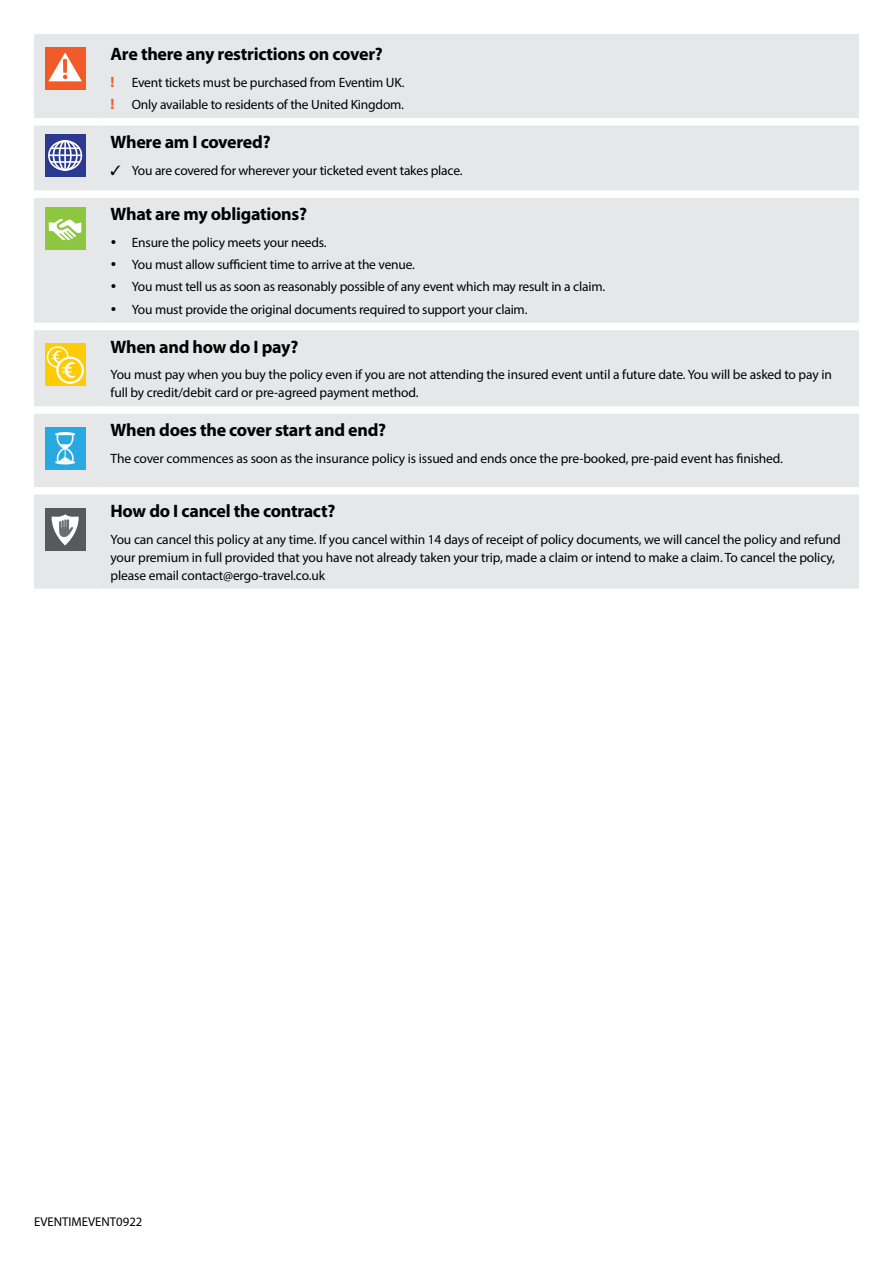
<style>
.page{position:relative;width:893px;height:1263px;background:#fff}
.page>*{position:absolute;margin:0;border:0;box-sizing:border-box;transform-origin:0 0}
.t1{font:700 18px "Myriad Pro";letter-spacing:-.015em;color:#000}
.t2{font:13.5px/22.2px "Myriad Pro";letter-spacing:-.015em;color:#000}
.t3{font:12.75px "Myriad Pro";color:#000}
.s1{font-weight:700;font-size:15px;color:#f1592a}
</style>
<div class="page">
<div style="left:34px;top:34px;width:825px;height:555px;background:#e6e7e8"></div>
<div style="left:34px;top:118px;width:64px;height:8px;background:#fff"></div>
<div style="left:98px;top:118px;width:761px;height:8px;background:#fff"></div>
<div style="left:34px;top:190px;width:64px;height:8px;background:#fff"></div>
<div style="left:98px;top:190px;width:761px;height:8px;background:#fff"></div>
<div style="left:34px;top:323px;width:64px;height:7px;background:#fff"></div>
<div style="left:98px;top:323px;width:761px;height:7px;background:#fff"></div>
<div style="left:34px;top:406px;width:64px;height:8px;background:#fff"></div>
<div style="left:98px;top:406px;width:761px;height:8px;background:#fff"></div>
<div style="left:34px;top:487px;width:64px;height:8px;background:#fff"></div>
<div style="left:98px;top:487px;width:761px;height:8px;background:#fff"></div>
<div style="left:45px;top:47px;width:41px;height:42px;background:#f15a29"></div>
<svg style="left:48px;top:53px;width:34px;height:28px"></svg>
<svg style="left:45px;top:135px;width:41px;height:42px"></svg>
<div style="left:48px;top:140px;width:34px;height:31px;border:2px solid #fff;border-radius:50%"></div>
<div style="left:53px;top:140px;width:25px;height:31px;border:2px solid #fff;border-radius:50%"></div>
<div style="left:59px;top:140px;width:13px;height:31px;border:2px solid #fff;border-radius:50%"></div>
<hr style="left:64px;top:141px;width:2px;height:30px;background:#fff">
<hr style="left:51px;top:147px;width:29px;height:2px;background:#fff">
<hr style="left:51px;top:161px;width:29px;height:2px;background:#fff">
<hr style="left:49px;top:154px;width:32px;height:2px;background:#fff">
<div style="left:45px;top:207px;width:41px;height:43px;background:#8dc63f"></div>
<svg style="left:49px;top:218px;width:33px;height:23px"></svg>
<svg style="left:45px;top:343px;width:41px;height:43px"></svg>
<div style="left:47px;top:346px;width:22px;height:22px;border:2px solid #fff;border-radius:50%"></div>
<svg style="left:57px;top:358px;width:26px;height:25px"></svg>
<div style="left:56px;top:357px;width:28px;height:27px;border:2px solid #fff;border-radius:50%"></div>
<svg style="left:51px;top:350px;width:25px;height:29px"></svg>
<div style="left:45px;top:427px;width:41px;height:43px;background:#28aae1"></div>
<svg style="left:55px;top:432px;width:20px;height:33px"></svg>
<div style="left:45px;top:508px;width:41px;height:42px;background:#58595b"></div>
<svg style="left:52px;top:514px;width:27px;height:31px"></svg>
<svg style="left:112px;top:240px;width:4px;height:4px"></svg>
<svg style="left:112px;top:262px;width:4px;height:4px"></svg>
<svg style="left:112px;top:284px;width:4px;height:4px"></svg>
<svg style="left:112px;top:307px;width:4px;height:4px"></svg>
<h1 class="t1" style="left:111px;top:42px;width:274px">Are there any restrictions on cover?</h1>
<p class="t2" style="left:111px;top:71px;width:296px"><span class="s1">!</span> Event tickets must be purchased from Eventim UK. <span class="s1">!</span> Only available to residents of the United Kingdom.</p>
<h1 class="t1" style="left:111px;top:130px;width:162px">Where am I covered?</h1>
<p class="t2" style="left:111px;top:159px;width:353px">✓ You are covered for wherever your ticketed event takes place.</p>
<h1 class="t1" style="left:111px;top:203px;width:198px">What are my obligations?</h1>
<p class="t2" style="left:132px;top:231px;width:475px">Ensure the policy meets your needs.<br>You must allow sufficient time to arrive at the venue.<br>You must tell us as soon as reasonably possible of any event which may result in a claim.<br>You must provide the original documents required to support your claim.</p>
<h1 class="t1" style="left:111px;top:335px;width:189px">When and how do I pay?</h1>
<p class="t2" style="left:111px;top:365px;width:723px;line-height:18px">You must pay when you buy the policy even if you are not attending the insured event until a future date. You will be asked to pay in full by credit/debit card or pre-agreed payment method.</p>
<h1 class="t1" style="left:111px;top:418px;width:277px">When does the cover start and end?</h1>
<p class="t2" style="left:111px;top:447px;width:674px">The cover commences as soon as the insurance policy is issued and ends once the pre-booked, pre-paid event has finished.</p>
<h1 class="t1" style="left:111px;top:499px;width:226px">How do I cancel the contract?</h1>
<p class="t2" style="left:111px;top:530px;width:732px;line-height:18px">You can cancel this policy at any time. If you cancel within 14 days of receipt of policy documents, we will cancel the policy and refund your premium in full provided that you have not already taken your trip, made a claim or intend to make a claim. To cancel the policy, please email contact@ergo-travel.co.uk</p>
<p class="t3" style="left:34px;top:1213px;width:110px">EVENTIMEVENT0922</p>
</div>
